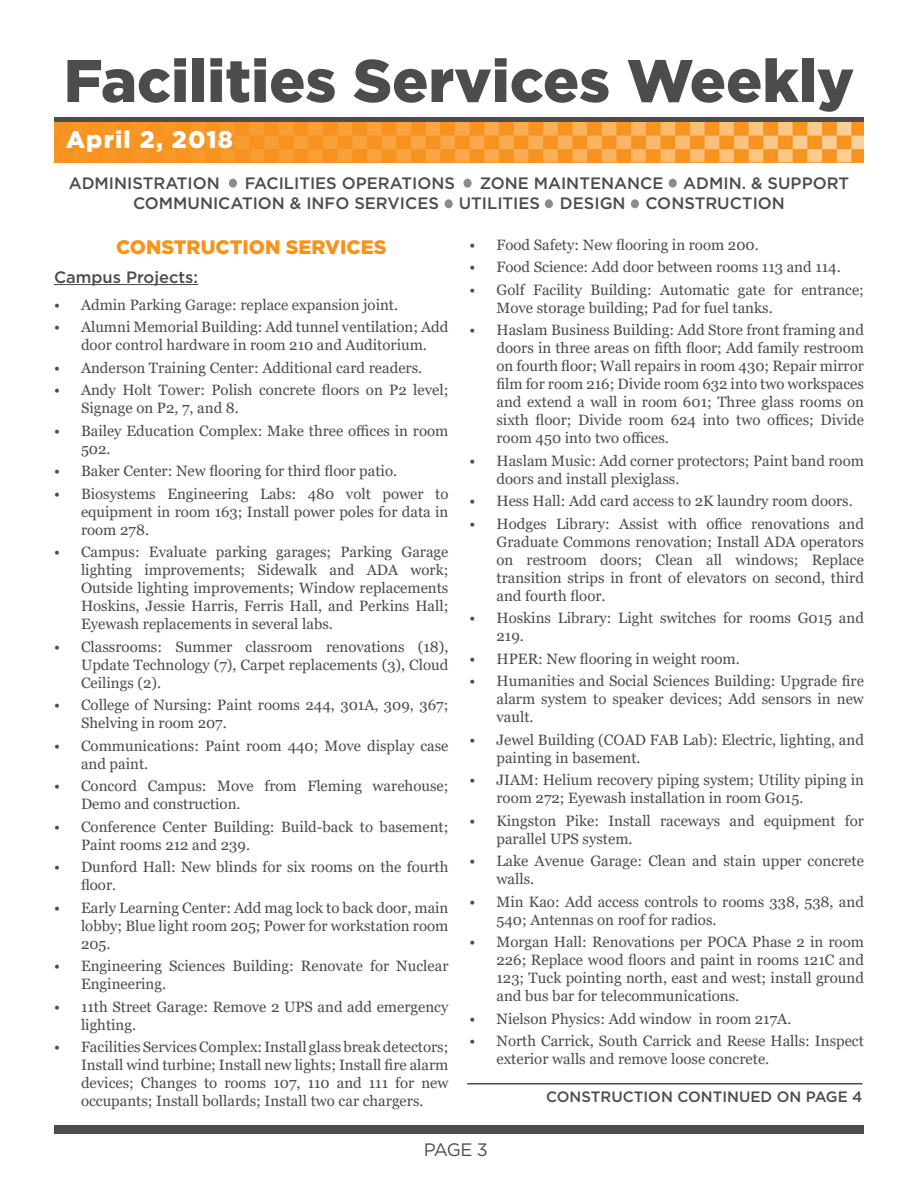
<style>
.page{position:relative;width:918px;height:1188px;background:#fff}
.page>*{position:absolute;margin:0;border:0;box-sizing:border-box;transform-origin:0 0}
.t1{font:900 60px "Gotham";color:#4b4c4d}
.t2{font:900 24px "Gotham";letter-spacing:.05em;color:#fff}
.t3{font:900 19.5px "Gotham";color:#f7931d}
.t4{font:18px "Gotham";color:#4b4c4d}
.t5{font:500 16.5px/19.8px "Gotham";color:#4b4c4d}
.t6{font:15px/18px "Georgia";color:#4b4c4d}
.t7{font:500 15px "Gotham";color:#4b4c4d}
</style>
<div class="page">
<div style="left:229px;top:179px;width:8px;height:9px;background:#8a8c8f;border-radius:50%"></div>
<div style="left:445px;top:199px;width:8px;height:9px;background:#8a8c8f;border-radius:50%"></div>
<div style="left:669px;top:179px;width:8px;height:9px;background:#8a8c8f;border-radius:50%"></div>
<div style="left:464px;top:179px;width:8px;height:9px;background:#8a8c8f;border-radius:50%"></div>
<div style="left:545px;top:199px;width:8px;height:9px;background:#8a8c8f;border-radius:50%"></div>
<div style="left:631px;top:199px;width:8px;height:9px;background:#8a8c8f;border-radius:50%"></div>
<div style="left:54px;top:1125px;width:810px;height:9px;background:#4b4c4d"></div>
<hr style="left:54px;top:284px;width:144px;height:1px;background:#4b4c4d">
<div style="left:54px;top:117px;width:810px;height:6px;background:#4b4c4d"></div>
<img style="left:54px;top:122px;width:810px;height:40px">
<hr style="left:467px;top:1083px;width:395px;height:1px;background:#4b4c4d">
<h1 class="t1" style="left:64px;top:39px;width:792px">Facilities Services Weekly</h1>
<h2 class="t2" style="left:66px;top:123px;width:168px">April 2, 2018</h2>
<p class="t5" style="left:69px;top:173px;width:153px">ADMINISTRATION</p>
<p class="t5" style="left:245px;top:173px;width:212px">FACILITIES OPERATIONS</p>
<p class="t5" style="left:133px;top:173px;width:718px;text-indent:347px">ZONE MAINTENANCE ADMIN. &amp; SUPPORT<br>COMMUNICATION &amp; INFO SERVICES UTILITIES DESIGN CONSTRUCTION</p>
<h3 class="t3" style="left:116px;top:234px;width:272px">CONSTRUCTION SERVICES</h3>
<p class="t5" style="left:54px;top:267px;width:146px">Campus Projects:</p>
<p class="t6" style="left:54px;top:296px;width:346px">• Admin Parking Garage: replace expansion joint.</p>
<p class="t6" style="left:54px;top:319px;width:396px;text-align:center">• Alumni Memorial Building: Add tunnel ventilation; Add door control hardware in room 210 and Auditorium.</p>
<p class="t6" style="left:54px;top:359px;width:370px">• Anderson Training Center: Additional card readers.</p>
<p class="t6" style="left:81px;top:382px;width:369px;text-indent:-27px">• Andy Holt Tower: Polish concrete floors on P2 level;<br>Signage on P2, 7, and 8.</p>
<p class="t6" style="left:81px;top:422px;width:369px;text-indent:-27px">• Bailey Education Complex: Make three offices in room<br>502.</p>
<p class="t6" style="left:54px;top:463px;width:345px">• Baker Center: New flooring for third floor patio.</p>
<p class="t6" style="left:81px;top:485px;width:369px;text-align:justify;text-indent:-27px">• Biosystems Engineering Labs: 480 volt power to equipment in room 163; Install power poles for data in room 278.</p>
<p class="t6" style="left:81px;top:544px;width:369px;text-align:justify;text-indent:-27px">• Campus: Evaluate parking garages; Parking Garage lighting improvements; Sidewalk and ADA work; Outside lighting improvements; Window replacements Hoskins, Jessie Harris, Ferris Hall, and Perkins Hall; Eyewash replacements in several labs.</p>
<p class="t6" style="left:81px;top:638px;width:369px;text-align:justify;text-indent:-27px">• Classrooms: Summer classroom renovations (18), Update Technology (7), Carpet replacements (3), Cloud Ceilings (2).</p>
<p class="t6" style="left:81px;top:697px;width:369px;text-indent:-27px">• College of Nursing: Paint rooms 244, 301A, 309, 367;<br>Shelving in room 207.</p>
<p class="t6" style="left:81px;top:737px;width:369px;text-indent:-27px">• Communications: Paint room 440; Move display case and paint.</p>
<p class="t6" style="left:81px;top:778px;width:369px;text-indent:-27px">• Concord Campus: Move from Fleming warehouse;<br>Demo and construction.</p>
<p class="t6" style="left:81px;top:818px;width:369px;text-indent:-27px">• Conference Center Building: Build-back to basement;<br>Paint rooms 212 and 239.</p>
<p class="t6" style="left:81px;top:859px;width:369px;text-indent:-27px">• Dunford Hall: New blinds for six rooms on the fourth floor.</p>
<p class="t6" style="left:81px;top:899px;width:369px;text-align:justify;text-indent:-27px">• Early Learning Center: Add mag lock to back door, main lobby; Blue light room 205; Power for workstation room 205.</p>
<p class="t6" style="left:81px;top:958px;width:369px;text-indent:-27px">• Engineering Sciences Building: Renovate for Nuclear<br>Engineering.</p>
<p class="t6" style="left:81px;top:998px;width:369px;text-indent:-27px">• 11th Street Garage: Remove 2 UPS and add emergency lighting.</p>
<p class="t6" style="left:81px;top:1039px;width:369px;text-align:justify;text-indent:-27px">• Facilities Services Complex: Install glass break detectors; Install wind turbine; Install new lights; Install fire alarm devices; Changes to rooms 107, 110 and 111 for new occupants; Install bollards; Install two car chargers.</p>
<p class="t6" style="left:470px;top:236px;width:291px">• Food Safety: New flooring in room 200.</p>
<p class="t6" style="left:470px;top:258px;width:373px">• Food Science: Add door between rooms 113 and 114.</p>
<p class="t6" style="left:496px;top:281px;width:369px;text-indent:-27px">• Golf Facility Building: Automatic gate for entrance;<br>Move storage building; Pad for fuel tanks.</p>
<p class="t6" style="left:496px;top:321px;width:369px;text-align:justify;text-indent:-27px">• Haslam Business Building: Add Store front framing and doors in three areas on fifth floor; Add family restroom on fourth floor; Wall repairs in room 430; Repair mirror film for room 216; Divide room 632 into two workspaces and extend a wall in room 601; Three glass rooms on sixth floor; Divide room 624 into two offices; Divide room 450 into two offices.</p>
<p class="t6" style="left:496px;top:452px;width:369px;text-indent:-27px">• Haslam Music: Add corner protectors; Paint band room doors and install plexiglass.</p>
<p class="t6" style="left:470px;top:492px;width:385px">• Hess Hall: Add card access to 2K laundry room doors.</p>
<p class="t6" style="left:496px;top:515px;width:369px;text-align:justify;text-indent:-27px">• Hodges Library: Assist with office renovations and Graduate Commons renovation; Install ADA operators on restroom doors; Clean all windows; Replace transition strips in front of elevators on second, third and fourth floor.</p>
<p class="t6" style="left:496px;top:609px;width:369px;text-indent:-27px">• Hoskins Library: Light switches for rooms G015 and<br>219.</p>
<p class="t6" style="left:470px;top:650px;width:272px">• HPER: New flooring in weight room.</p>
<p class="t6" style="left:496px;top:672px;width:369px;text-align:justify;text-indent:-27px">• Humanities and Social Sciences Building: Upgrade fire alarm system to speaker devices; Add sensors in new vault.</p>
<p class="t6" style="left:496px;top:731px;width:369px;text-indent:-27px">• Jewel Building (COAD FAB Lab): Electric, lighting, and painting in basement.</p>
<p class="t6" style="left:496px;top:771px;width:369px;text-indent:-27px">• JIAM: Helium recovery piping system; Utility piping in room 272; Eyewash installation in room G015.</p>
<p class="t6" style="left:496px;top:812px;width:369px;text-indent:-27px">• Kingston Pike: Install raceways and equipment for parallel UPS system.</p>
<p class="t6" style="left:496px;top:852px;width:369px;text-indent:-27px">• Lake Avenue Garage: Clean and stain upper concrete walls.</p>
<p class="t6" style="left:496px;top:893px;width:369px;text-indent:-27px">• Min Kao: Add access controls to rooms 338, 538, and<br>540; Antennas on roof for radios.</p>
<p class="t6" style="left:496px;top:933px;width:369px;text-align:justify;text-indent:-27px">• Morgan Hall: Renovations per POCA Phase 2 in room 226; Replace wood floors and paint in rooms 121C and 123; Tuck pointing north, east and west; install ground and bus bar for telecommunications.</p>
<p class="t6" style="left:470px;top:1010px;width:323px">• Nielson Physics: Add window in room 217A.</p>
<p class="t6" style="left:496px;top:1032px;width:369px;text-indent:-27px">• North Carrick, South Carrick and Reese Halls: Inspect exterior walls and remove loose concrete.</p>
<p class="t7" style="left:546px;top:1087px;width:318px">CONSTRUCTION CONTINUED ON PAGE 4</p>
<p class="t4" style="left:424px;top:1138px;width:66px">PAGE 3</p>
</div>
